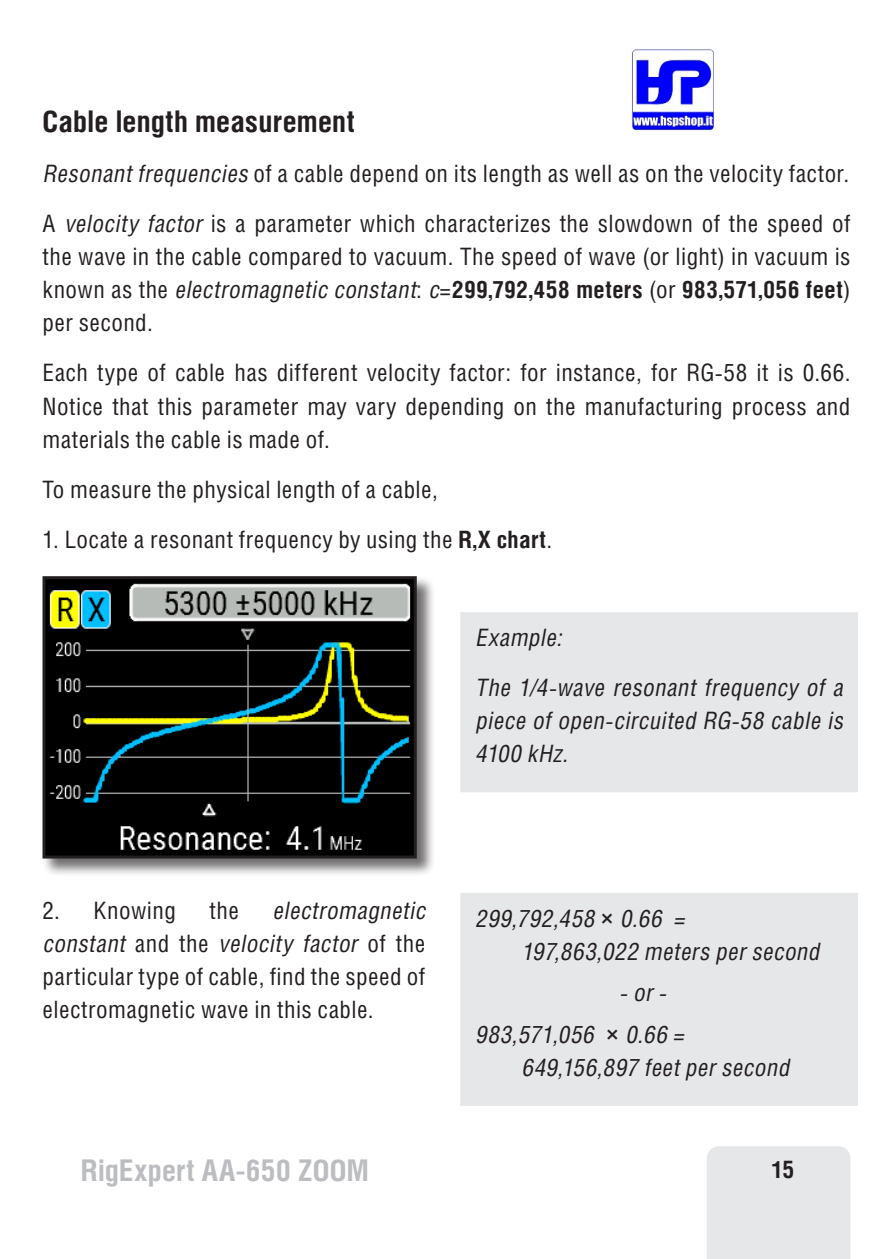
<style>
.page{position:relative;width:893px;height:1259px;background:#fff}
.page>*{position:absolute;margin:0;border:0;box-sizing:border-box;transform-origin:0 0}
.t1{font:700 30px "Helios Cond";letter-spacing:.01em;color:#231f20}
.t2{font:700 30px "Helios Cond";letter-spacing:.01em;color:#bcbdc0}
.t3{font:24px/33px "Helios Cond";letter-spacing:.02em;color:#231f20}
.t4{font:italic 24px/33px "Helios Cond";color:#231f20}
.t5{font:700 24px "Helios Cond";color:#231f20}
.s1{font-style:italic}
.s2{font-weight:700}
.s3{font-family:"Arial";font-style:normal}
</style>
<div class="page">
<div style="left:468px;top:620px;width:382px;height:165px;background:#e6e7e9"></div>
<div style="left:460px;top:612px;width:398px;height:180px;border:15px solid #e6e7e9"></div>
<div style="left:468px;top:900px;width:382px;height:198px;background:#e6e7e9"></div>
<div style="left:460px;top:893px;width:398px;height:213px;border:15px solid #e6e7e9"></div>
<div style="left:707px;top:1146px;width:143px;height:113px;background:#e6e7e9"></div>
<div style="left:42px;top:576px;width:393px;height:301px;background:#231f20;opacity:.65"></div>
<img style="left:47px;top:580px;width:366px;height:274px">
<div style="left:43px;top:576px;width:374px;height:282px;border:3px solid #231f20"></div>
<img style="left:632px;top:49px;width:82px;height:83px">
<p class="t1" style="left:43px;top:104px;width:314px">Cable length measurement</p>
<p class="t3" style="left:43px;top:148px;width:809px;line-height:50.1px"><span class="s1">Resonantfrequencies</span> of a cable depend on its length as well as on the velocity factor.<br>A <span class="s1">velocity factor</span> is a parameter which characterizes the slowdown of the speed of</p>
<p class="t3" style="left:43px;top:240px;width:809px;text-align:justify">the wave in the cable compared to vacuum. The speed of wave (or light) in vacuum is known as the <span class="s1">electromagnetic constant</span>: <span class="s1">c</span>=<span class="s2">299,792,458 meters</span> (or <span class="s2">983,571,056 feet</span>) per second.</p>
<p class="t3" style="left:43px;top:356px;width:809px;text-align:justify">Each type of cable has different velocity factor: for instance, for RG-58 it is 0.66.<br>Notice that this parameter may vary depending on the manufacturing process and materials the cable is made of.</p>
<p class="t3" style="left:43px;top:472px;width:397px">To measure the physical length of a cable,</p>
<p class="t3" style="left:43px;top:522px;width:511px">1. Locate a resonant frequency by using the <span class="s2">R,X chart</span>.</p>
<p class="t4" style="left:475px;top:612px;width:374px;line-height:50.1px">Example:<br>The 1/4-wave resonant frequency of a</p>
<p class="t4" style="left:475px;top:704px;width:374px">piece of open-circuited RG-58 cable is<br>4100 kHz.</p>
<p class="t3" style="left:43px;top:894px;width:135px">2. Knowing</p>
<p class="t3" style="left:209px;top:894px;width:31px">the</p>
<p class="t3" style="left:43px;top:894px;width:389px;text-indent:230px"><span class="s1">electromagnetic constant</span> a n d t h e <span class="s1">velocity factor</span> o f t h e particular type of cable, find the speed of electromagnetic wave in this cable.</p>
<p class="t4" style="left:521px;top:901px;width:305px;text-indent:-46px">299,792,458 <span class="s3">×</span> 0.66 =<br>197,863,022 meters persecond</p>
<p class="t4" style="left:475px;top:971px;width:215px;line-height:41.4px;text-indent:144px">-or-<br>983,571,056 <span class="s3">×</span> 0.66 =</p>
<p class="t4" style="left:521px;top:1050px;width:274px">649,156,897 feetpersecond</p>
<p class="t2" style="left:81px;top:1152px;width:290px">RigExpert AA-650 ZOOM</p>
<p class="t5" style="left:772px;top:1154px;width:24px">15</p>
</div>
